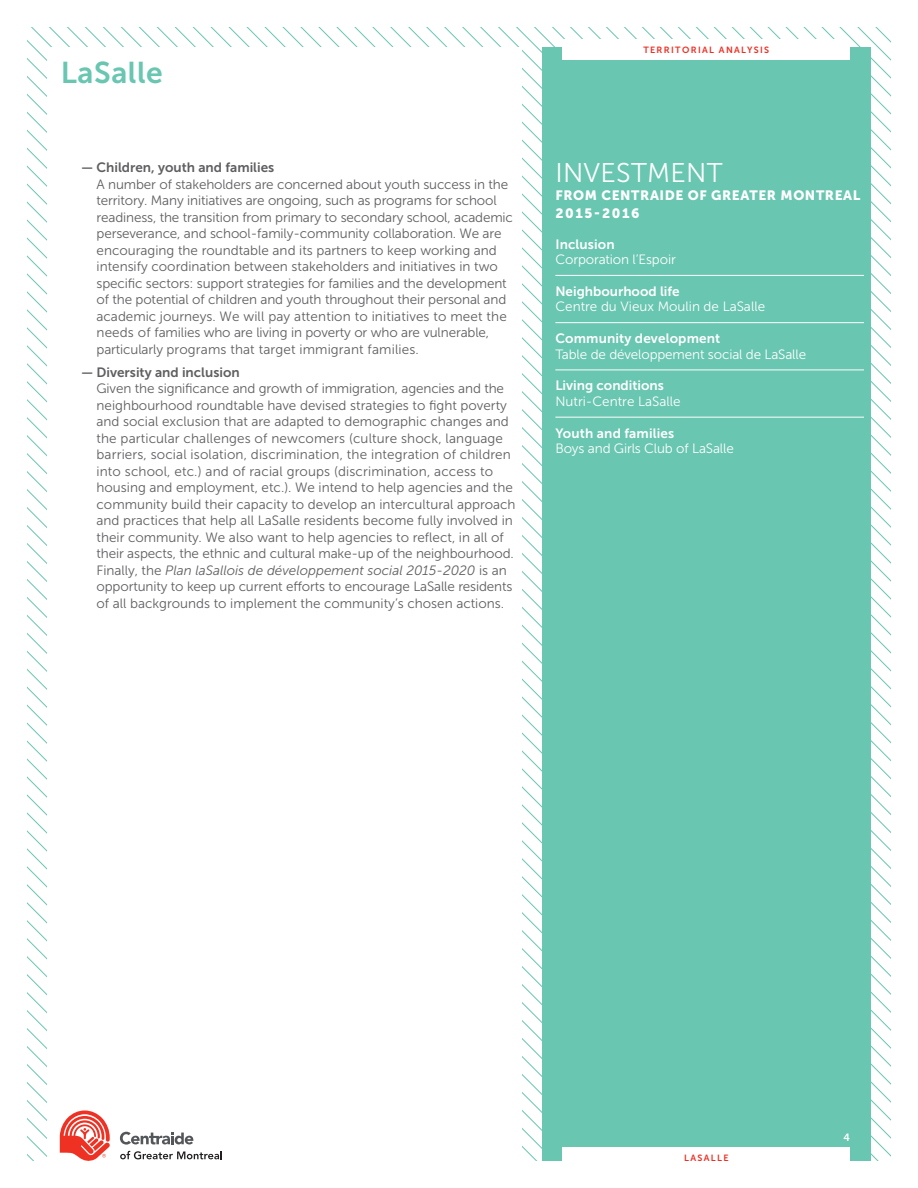
<style>
.page{position:relative;width:918px;height:1188px;background:#fff}
.page>*{position:absolute;margin:0;border:0;box-sizing:border-box;transform-origin:0 0}
.Grand-titre{font:30px "Museo Sans 700";letter-spacing:.02em;color:#69c6b1}
.SOUS-Titre{font:27px "Museo Sans 300";letter-spacing:.01em;color:#fff}
.Texte_Courant{font:13.5px/16.5px "Museo Sans 300";color:#5f5f62}
.t1{font:13.5px "Museo Sans 300";letter-spacing:-.01em;color:#fff}
.t2{font:13.5px "Museo Sans 700";letter-spacing:.01em;color:#fff}
.SOUS-Titre-2{font:13.5px/18px "Museo Sans 900";letter-spacing:.045em;color:#fff}
.SOUS-Titre-3{font:10.5px "Museo Sans 700";color:#fff}
.t3{font:9px "Museo Sans 700";letter-spacing:.15em;color:#ee2e22}
.s1{font-family:"Museo Sans 700"}
.s2{font-style:italic}
</style>
<div class="page">
<svg style="left:721px;top:27px;width:170px;height:630px"></svg>
<div style="left:542px;top:47px;width:329px;height:1114px;background:#69c6b1"></div>
<hr style="left:555px;top:275px;width:309px;height:1px;background:#fff">
<hr style="left:555px;top:322px;width:309px;height:1px;background:#fff">
<hr style="left:555px;top:370px;width:309px;height:1px;background:#fff">
<hr style="left:555px;top:417px;width:309px;height:1px;background:#fff">
<div style="left:563px;top:1148px;width:287px;height:20px;background:#fff"></div>
<div style="left:563px;top:40px;width:287px;height:20px;background:#fff"></div>
<svg style="left:60px;top:1110px;width:50px;height:51px"></svg>
<svg style="left:120px;top:1132px;width:73px;height:13px"></svg>
<svg style="left:120px;top:1151px;width:102px;height:8px"></svg>
<p class="Grand-titre" style="left:61px;top:56px;width:104px">LaSalle</p>
<p class="Texte_Courant" style="left:97px;top:159px;width:418px;text-indent:-16px"><span class="s1">— Children, youth and families<br></span>A number of stakeholders are concerned about youth success in the territory. Many initiatives are ongoing, such as programs for school readiness, the transition from primary to secondary school, academic perseverance, and school-family-community collaboration. We are encouraging the roundtable and its partners to keep working and intensify coordination between stakeholders and initiatives in two specific sectors: support strategies for families and the development of the potential of children and youth throughout their personal and academic journeys. We will pay attention to initiatives to meet the needs of families who are living in poverty or who are vulnerable, particularly programs that target immigrant families.</p>
<p class="Texte_Courant" style="left:97px;top:364px;width:421px;text-indent:-16px"><span class="s1">— Diversity and inclusion<br></span>Given the significance and growth of immigration, agencies and the neighbourhood roundtable have devised strategies to fight poverty and social exclusion that are adapted to demographic changes and the particular challenges of newcomers (culture shock, language barriers, social isolation, discrimination, the integration of children into school, etc.) and of racial groups (discrimination, access to housing and employment, etc.). We intend to help agencies and the community build their capacity to develop an intercultural approach and practices that help all LaSalle residents become fully involved in their community. We also want to help agencies to reflect, in all of their aspects, the ethnic and cultural make-up of the neighbourhood.<br>Finally, the <span class="s2">Plan laSallois de développement social 2015-2020</span> is an opportunity to keep up current efforts to encourage LaSalle residents of all backgrounds to implement the community’s chosen actions.</p>
<p class="t3" style="left:643px;top:45px;width:127px">TERRITORIAL ANALYSIS</p>
<p class="SOUS-Titre" style="left:555px;top:158px;width:169px">INVESTMENT</p>
<p class="SOUS-Titre-2" style="left:555px;top:186px;width:307px">FROM CENTRAIDE OF GREATER MONTREAL<br>2015-2016</p>
<p class="t2" style="left:555px;top:236px;width:61px">Inclusion</p>
<p class="t1" style="left:555px;top:252px;width:122px">Corporation l’Espoir</p>
<p class="t2" style="left:555px;top:284px;width:126px">Neighbourhood life</p>
<p class="t1" style="left:555px;top:299px;width:211px">Centre du Vieux Moulin de LaSalle</p>
<p class="t2" style="left:555px;top:331px;width:166px">Community development</p>
<p class="t1" style="left:555px;top:347px;width:252px">Table de développement social de LaSalle</p>
<p class="t2" style="left:555px;top:378px;width:110px">Living conditions</p>
<p class="t1" style="left:555px;top:394px;width:127px">Nutri-Centre LaSalle</p>
<p class="t2" style="left:555px;top:425px;width:120px">Youth and families</p>
<p class="t1" style="left:555px;top:441px;width:180px">Boys and Girls Club of LaSalle</p>
<p class="t3" style="left:684px;top:1153px;width:46px">LASALLE</p>
<p class="SOUS-Titre-3" style="left:843px;top:1131px;width:8px">4</p>
</div>
